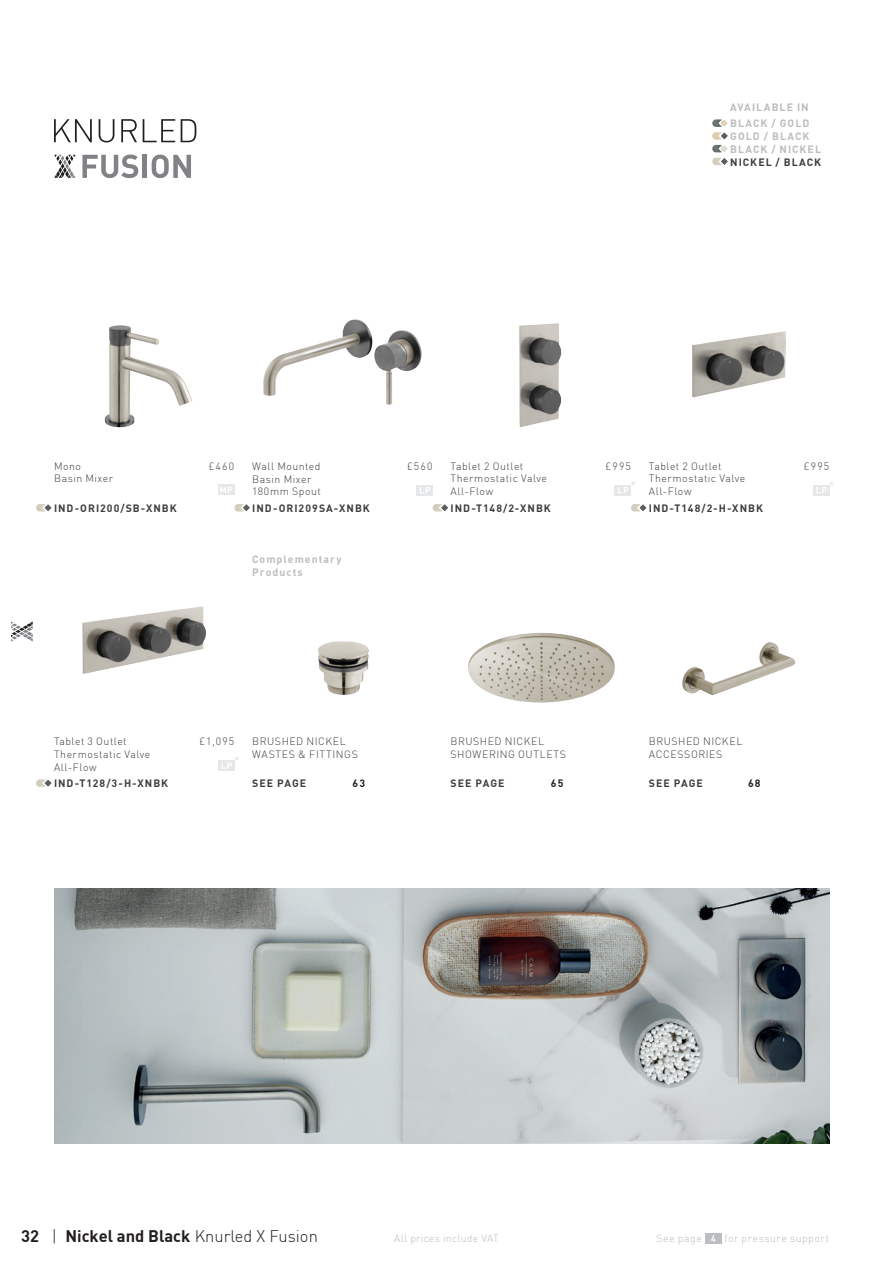
<style>
.page{position:relative;width:893px;height:1263px;background:#fff}
.page>*{position:absolute;margin:0;border:0;box-sizing:border-box;transform-origin:0 0}
.t1{font:300 16.5px "DIN";color:#231f20}
.t2{font:700 16.5px "DIN";color:#231f20}
.t3{font:300 10.5px/12.8px "DIN";letter-spacing:.05em;color:#3e3e3f}
.t4{font:700 10.5px "DIN";letter-spacing:.095em;color:#3e3e3f}
.t5{font:700 10.5px/12.8px "DIN";letter-spacing:.1em;color:#bcbdc0}
.t6{font:300 10.5px "DIN";letter-spacing:.045em;color:#bcbdc0}
.t7{font:300 10.5px "DIN";letter-spacing:.025em;color:#bcbdc0}
.t8{font:700 10.5px "DIN";color:#231f20}
.t9{font:700 10.5px "DIN";color:#e6e7e9}
.s1{font-weight:700}
</style>
<div class="page">
<img style="left:54px;top:888px;width:775px;height:256px">
<img style="left:468px;top:633px;width:147px;height:69px">
<img style="left:318px;top:641px;width:51px;height:54px">
<img style="left:682px;top:642px;width:113px;height:53px">
<svg style="left:615px;top:485px;width:16px;height:10px"></svg>
<svg style="left:218px;top:760px;width:16px;height:10px"></svg>
<svg style="left:416px;top:485px;width:17px;height:10px"></svg>
<svg style="left:218px;top:485px;width:16px;height:10px"></svg>
<img style="left:105px;top:325px;width:87px;height:102px">
<img style="left:263px;top:319px;width:159px;height:86px">
<img style="left:519px;top:323px;width:42px;height:104px">
<img style="left:82px;top:606px;width:124px;height:68px">
<svg style="left:705px;top:1233px;width:16px;height:10px"></svg>
<svg style="left:11px;top:621px;width:22px;height:20px"></svg>
<svg style="left:813px;top:485px;width:16px;height:10px"></svg>
<img style="left:692px;top:331px;width:94px;height:66px">
<svg style="left:712px;top:119px;width:16px;height:47px"></svg>
<svg style="left:36px;top:504px;width:16px;height:8px"></svg>
<svg style="left:36px;top:779px;width:16px;height:8px"></svg>
<svg style="left:234px;top:504px;width:16px;height:8px"></svg>
<svg style="left:433px;top:504px;width:15px;height:8px"></svg>
<svg style="left:631px;top:504px;width:16px;height:8px"></svg>
<svg style="left:54px;top:119px;width:38px;height:23px"></svg>
<svg style="left:99px;top:119px;width:15px;height:23px"></svg>
<svg style="left:121px;top:119px;width:16px;height:23px"></svg>
<svg style="left:143px;top:119px;width:32px;height:23px"></svg>
<svg style="left:181px;top:119px;width:15px;height:23px"></svg>
<svg style="left:82px;top:155px;width:56px;height:23px"></svg>
<hr style="left:143px;top:155px;width:4px;height:23px;background:#808285">
<svg style="left:152px;top:155px;width:39px;height:23px"></svg>
<svg style="left:54px;top:155px;width:22px;height:23px"></svg>
<p class="t5" style="left:730px;top:100px;width:80px">AVAILABLE IN</p>
<p class="t5" style="left:730px;top:117px;width:92px">BLACK / GOLD<br>GOLD / BLACK<br>BLACK / NICKEL</p>
<p class="t4" style="left:730px;top:155px;width:92px">NICKEL / BLACK</p>
<p class="t3" style="left:54px;top:459px;width:61px">Mono<br>Basin Mixer</p>
<p class="t4" style="left:54px;top:501px;width:124px">IND-ORI200/SB-XNBK</p>
<p class="t3" style="left:209px;top:459px;width:27px">£460</p>
<p class="t3" style="left:407px;top:460px;width:27px">£560</p>
<p class="t3" style="left:451px;top:459px;width:74px">Tablet 2 Outlet</p>
<p class="t3" style="left:804px;top:459px;width:27px">£995</p>
<p class="t3" style="left:451px;top:472px;width:98px">Thermostatic Valve<br>All-Flow</p>
<p class="t4" style="left:451px;top:501px;width:102px">IND-T148/2-XNBK</p>
<p class="t3" style="left:252px;top:460px;width:70px">Wall Mounted<br>Basin Mixer<br>180mm Spout</p>
<p class="t3" style="left:649px;top:459px;width:98px">Tablet 2 Outlet<br>Thermostatic Valve<br>All-Flow</p>
<p class="t4" style="left:649px;top:501px;width:116px">IND-T148/2-H-XNBK</p>
<p class="t3" style="left:606px;top:459px;width:27px">£995</p>
<p class="t9" style="left:631px;top:478px;width:7px">*</p>
<p class="t9" style="left:829px;top:478px;width:7px">*</p>
<p class="t4" style="left:252px;top:501px;width:119px">IND-ORI209SA-XNBK</p>
<p class="t5" style="left:252px;top:552px;width:91px">Complementary<br>Products</p>
<p class="t3" style="left:54px;top:735px;width:98px">Tablet 3 Outlet<br>Thermostatic Valve<br>All-Flow</p>
<p class="t4" style="left:54px;top:776px;width:116px">IND-T128/3-H-XNBK</p>
<p class="t3" style="left:200px;top:735px;width:36px">£1,095</p>
<p class="t9" style="left:234px;top:754px;width:7px">*</p>
<p class="t3" style="left:252px;top:735px;width:107px">BRUSHED NICKEL<br>WASTES &amp; FITTINGS</p>
<p class="t3" style="left:649px;top:735px;width:95px">BRUSHED NICKEL<br>ACCESSORIES</p>
<p class="t4" style="left:252px;top:776px;width:56px">SEE PAGE</p>
<p class="t8" style="left:352px;top:776px;width:14px">63</p>
<p class="t4" style="left:451px;top:776px;width:56px">SEE PAGE</p>
<p class="t8" style="left:551px;top:776px;width:14px">65</p>
<p class="t4" style="left:649px;top:776px;width:56px">SEE PAGE</p>
<p class="t8" style="left:748px;top:776px;width:14px">68</p>
<p class="t3" style="left:451px;top:735px;width:117px">BRUSHED NICKEL<br>SHOWERING OUTLETS</p>
<h1 class="t2" style="left:21px;top:1225px;width:19px">32</h1>
<h1 class="t1" style="left:52px;top:1225px;width:268px">| <span class="s1">Nickel and Black</span> Knurled X Fusion</h1>
<p class="t7" style="left:394px;top:1231px;width:106px">All prices include VAT</p>
<p class="t6" style="left:656px;top:1231px;width:47px">See page</p>
<p class="t6" style="left:724px;top:1231px;width:106px">for pressure support</p>
</div>
